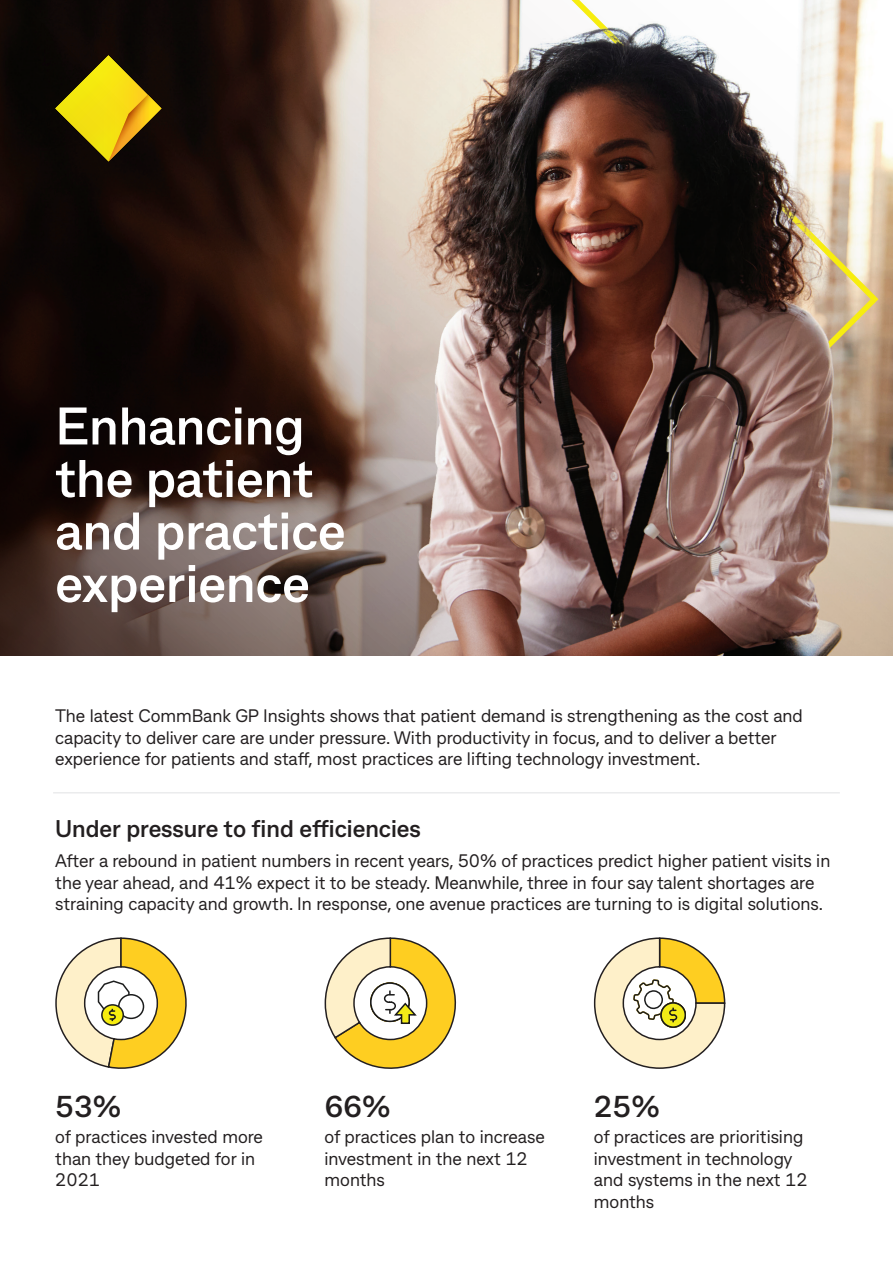
<style>
.page{position:relative;width:893px;height:1263px;background:#fff}
.page>*{position:absolute;margin:0;border:0;box-sizing:border-box;transform-origin:0 0}
.t1{font:700 52.5px/52.5px "CBA Beacon Sans";color:#fff}
.t2{font:700 30px "CBA Beacon Sans";color:#231f20}
.t3{font:700 24px "CBA Beacon Sans";color:#231f20}
.t4{font:18px/21.6px "CBA Beacon Sans";color:#231f20}
</style>
<div class="page">
<img style="left:736px;top:0;width:157px;height:656px">
<hr style="left:53px;top:792px;width:787px;height:1px;background:#e1e2e4">
<svg style="left:55px;top:937px;width:132px;height:132px"></svg>
<svg style="left:324px;top:937px;width:133px;height:132px"></svg>
<svg style="left:593px;top:937px;width:133px;height:132px"></svg>
<img style="left:0;top:0;width:736px;height:656px">
<h1 class="t1" style="left:55px;top:398px;width:292px">Enhancing the patient and practice experience</h1>
<p class="t4" style="left:55px;top:704px;width:749px">The latest CommBank GP Insights shows that patient demand is strengthening as the cost and capacity to deliver care are under pressure. With productivity in focus, and to deliver a better experience for patients and staff, most practices are lifting technology investment.</p>
<h3 class="t3" style="left:55px;top:813px;width:367px">Under pressure to find efficiencies</h3>
<p class="t4" style="left:55px;top:849px;width:777px">After a rebound in patient numbers in recent years, 50% of practices predict higher patient visits in the year ahead, and 41% expect it to be steady. Meanwhile, three in four say talent shortages are straining capacity and growth. In response, one avenue practices are turning to is digital solutions.</p>
<h2 class="t2" style="left:55px;top:1087px;width:67px">53%</h2>
<p class="t4" style="left:55px;top:1125px;width:209px">of practices invested more than they budgeted for in<br>2021</p>
<h2 class="t2" style="left:325px;top:1087px;width:67px">66%</h2>
<p class="t4" style="left:325px;top:1125px;width:222px">of practices plan to increase investment in the next 12 months</p>
<h2 class="t2" style="left:594px;top:1087px;width:67px">25%</h2>
<p class="t4" style="left:594px;top:1125px;width:215px">of practices are prioritising investment in technology and systems in the next 12 months</p>
</div>
